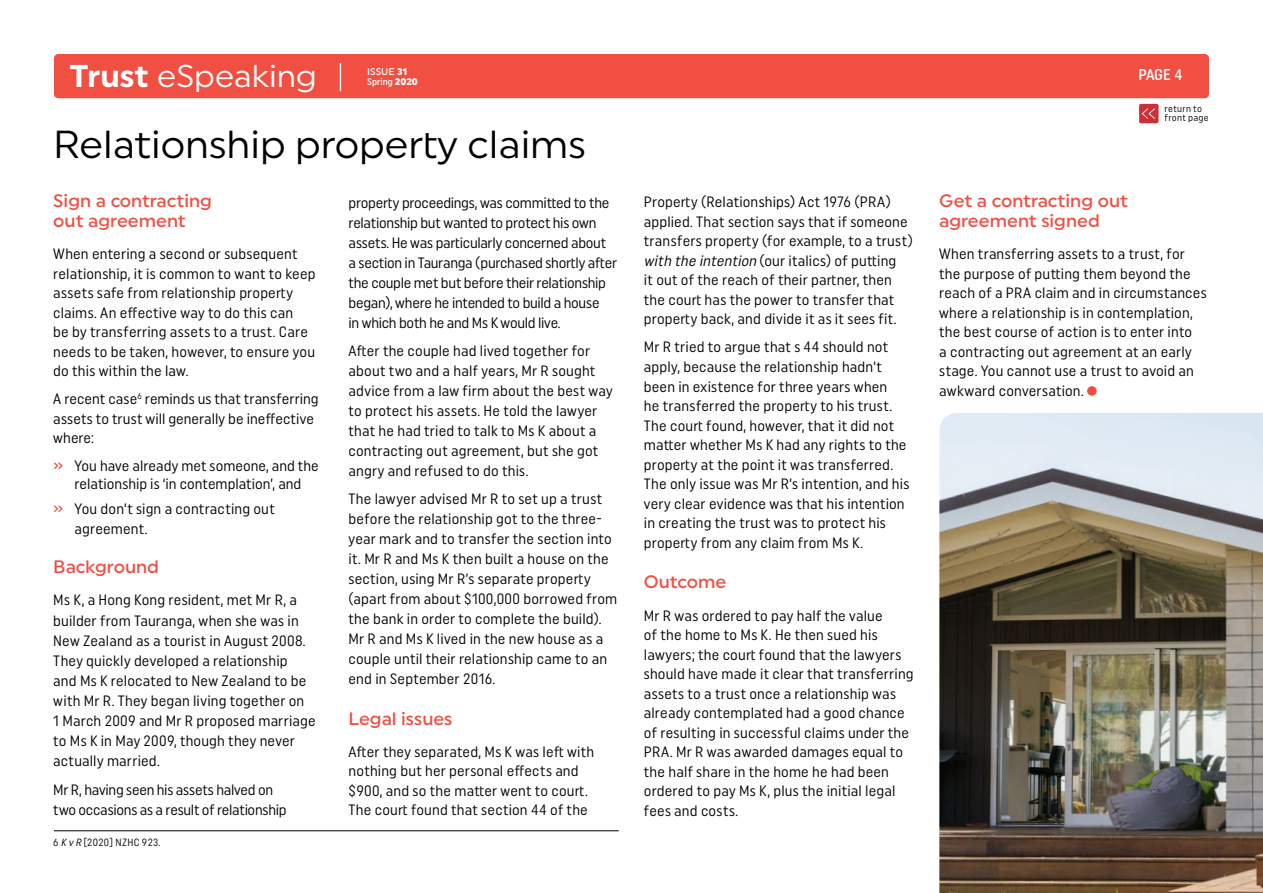
<style>
.page{position:relative;width:1263px;height:893px;background:#fff}
.page>*{position:absolute;margin:0;border:0;box-sizing:border-box;transform-origin:0 0}
.t1{font:39px "Uniform";color:#000}
.t2{font:31.5px "Uniform";color:#fff}
.t3{font:500 18px/19.5px "Uniform";color:#f04f42}
.t4{font:500 15.75px "Uniform Condensed";color:#fff}
.t5{font:15px/19.5px "Uniform Condensed";letter-spacing:.01em;color:#000}
.t6{font:15px/20px "Uniform Condensed";letter-spacing:-.02em;color:#000}
.t7{font:15px/20.1px "Uniform Condensed";letter-spacing:-.015em;color:#000}
.t8{font:10.5px "Uniform Condensed";letter-spacing:.035em;color:#000}
.t9{font:9.6px/9px "Uniform Condensed";letter-spacing:.03em;color:#000}
.t10{font:500 9.6px "Uniform Condensed";color:#fff}
.t11{font:500 9.6px "Uniform";color:#fff}
.s1{font-weight:700}
.s2{font-weight:900}
.s3{font-family:"Uniform";font-weight:900}
.s4{font-weight:500;color:#f04f42}
.s5{font-style:italic}
</style>
<div class="page">
<div style="left:54px;top:54px;width:1155px;height:44px;background:#f04f42;border-radius:4px"></div>
<svg style="left:340px;top:63px;width:1px;height:28px"></svg>
<div style="left:1139px;top:104px;width:19px;height:19px;background:#cd2f36;border-radius:2px"></div>
<svg style="left:1142px;top:108px;width:13px;height:11px"></svg>
<div style="left:1087px;top:386px;width:10px;height:10px;background:#f04f42;border-radius:50%"></div>
<img style="left:939px;top:413px;width:324px;height:480px">
<hr style="left:54px;top:830px;width:565px;height:1px;background:#000">
<h2 class="t2" style="left:70px;top:57px;width:249px"><span class="s1">Trust</span> eSpeaking</h2>
<p class="t4" style="left:1138px;top:65px;width:45px">PAGE 4</p>
<p class="t9" style="left:1164px;top:104px;width:46px">return to front page</p>
<p class="t11" style="left:367px;top:65px;width:42px">ISSUE <span class="s2">31</span></p>
<p class="t10" style="left:367px;top:76px;width:52px">Spring <span class="s3">2020</span></p>
<h1 class="t1" style="left:53px;top:121px;width:534px">Relationship property claims</h1>
<p class="t3" style="left:53px;top:191px;width:160px">Sign a contracting out agreement</p>
<p class="t5" style="left:53px;top:244px;width:264px">When entering a second or subsequent relationship, it is common to want to keep assets safe from relationship property claims. An effective way to do this can<br>be by transferring assets to a trust. Care needs to be taken, however, to ensure you do this within the law.</p>
<p class="t5" style="left:53px;top:389px;width:267px">A recent case<sup>6</sup> reminds us that transferring assets to trust will generally be ineffective where:</p>
<p class="t5" style="left:53px;top:456px;width:267px;line-height:18.8px;text-align:center"><span class="s4">»</span> You have already met someone, and the relationship is ‘in contemplation’, and</p>
<p class="t5" style="left:75px;top:499px;width:202px;text-indent:-21px"><span class="s4">»</span> You don’t sign a contracting out agreement.</p>
<p class="t3" style="left:53px;top:556px;width:107px">Background</p>
<p class="t5" style="left:53px;top:590px;width:264px;line-height:20.1px">Ms K, a Hong Kong resident, met Mr R, a builder from Tauranga, when she was in New Zealand as a tourist in August 2008.<br>They quickly developed a relationship<br>and Ms K relocated to New Zealand to be with Mr R. They began living together on<br>1 March 2009 and Mr R proposed marriage to Ms K in May 2009, though they never actually married.</p>
<p class="t7" style="left:53px;top:779px;width:235px">Mr R, having seen his assets halved on two occasions as a result of relationship</p>
<p class="t6" style="left:349px;top:192px;width:270px">property proceedings, was committed to the relationship but wanted to protect his own assets. He was particularly concerned about a section in Tauranga (purchased shortly after the couple met but before their relationship began), where he intended to build a house<br>in which both he and Ms K would live.</p>
<p class="t5" style="left:349px;top:341px;width:266px;line-height:20px">After the couple had lived together for about two and a half years, Mr R sought advice from a law firm about the best way to protect his assets. He told the lawyer that he had tried to talk to Ms K about a contracting out agreement, but she got angry and refused to do this.</p>
<p class="t5" style="left:349px;top:489px;width:270px;line-height:20px">The lawyer advised Mr R to set up a trust before the relationship got to the three&shy;year mark and to transfer the section into it. Mr R and Ms K then built a house on the section, using Mr R’s separate property (apart from about $100,000 borrowed from the bank in order to complete the build).<br>Mr R and Ms K lived in the new house as a couple until their relationship came to an end in September 2016.</p>
<p class="t3" style="left:349px;top:708px;width:105px">Legal issues</p>
<p class="t5" style="left:349px;top:742px;width:247px">After they separated, Ms K was left with nothing but her personal effects and $900, and so the matter went to court.<br>The court found that section 44 of the</p>
<p class="t8" style="left:53px;top:836px;width:109px">6 <span class="s5">K v R</span> [2020] NZHC 923.</p>
<p class="t5" style="left:644px;top:192px;width:270px">Property (Relationships) Act 1976 (PRA) applied. That section says that if someone transfers property (for example, to a trust) <span class="s5">with the intention</span> (our italics) of putting<br>it out of the reach of their partner, then the court has the power to transfer that property back, and divide it as it sees fit.</p>
<p class="t5" style="left:644px;top:337px;width:267px">Mr R tried to argue that s 44 should not apply, because the relationship hadn’t been in existence for three years when<br>he transferred the property to his trust.<br>The court found, however, that it did not matter whether Ms K had any rights to the property at the point it was transferred.<br>The only issue was Mr R’s intention, and his very clear evidence was that his intention in creating the trust was to protect his property from any claim from Ms K.</p>
<p class="t3" style="left:644px;top:572px;width:84px">Outcome</p>
<p class="t5" style="left:644px;top:605px;width:271px">Mr R was ordered to pay half the value<br>of the home to Ms K. He then sued his lawyers; the court found that the lawyers should have made it clear that transferring assets to a trust once a relationship was already contemplated had a good chance of resulting in successful claims under the PRA. Mr R was awarded damages equal to the half share in the home he had been ordered to pay Ms K, plus the initial legal fees and costs.</p>
<p class="t3" style="left:939px;top:191px;width:190px">Get a contracting out agreement signed</p>
<p class="t5" style="left:939px;top:244px;width:269px">When transferring assets to a trust, for the purpose of putting them beyond the reach of a PRA claim and in circumstances where a relationship is in contemplation, the best course of action is to enter into<br>a contracting out agreement at an early stage. You cannot use a trust to avoid an awkward conversation.</p>
</div>
